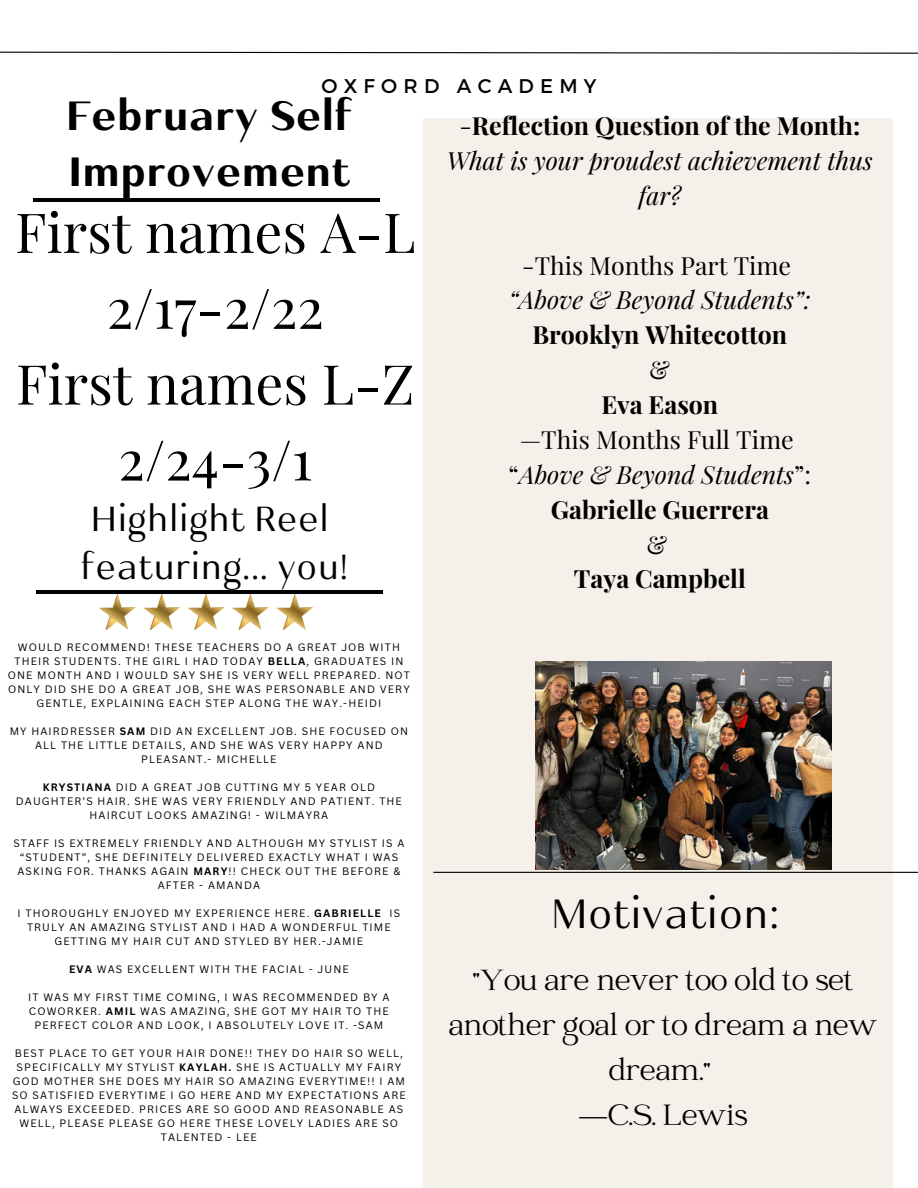
<style>
.page{position:relative;width:918px;height:1188px;background:#fff}
.page>*{position:absolute;margin:0;border:0;box-sizing:border-box;transform-origin:0 0}
.t1{font:55.2px/75.9px "Playfair Display";color:#000;text-align:center}
.t2{font:700 40.65px/56.2px "Kulachat HC";color:#000}
.t3{font:40.65px "Kulachat HC";color:#000}
.t4{font:34.65px/48.3px "Kulachat HC";color:#000}
.t5{font:32.25px/45px "Catchy Mager";color:#000;text-align:center}
.t6{font:700 24.9px/34.8px "Playfair Display";color:#000;text-align:center}
.t7{font:italic 24.9px/34.8px "Playfair Display";color:#000;text-align:center}
.t8{font:19.8px "Montserrat";letter-spacing:.315em;color:#000}
.t9{font:10.5px/14px "Canva Sans";letter-spacing:.105em;color:#000;text-align:center}
.s1{font-style:normal}
.s2{font-weight:700;font-style:normal}
.s3{font-weight:400}
.s4{font-weight:400;font-style:italic}
.s5{font-weight:700}
</style>
<div class="page">
<div style="left:423px;top:118px;width:470px;height:1070px;background:#f5f0ea"></div>
<svg style="left:0;top:51px;width:918px;height:3px"></svg>
<hr style="left:433px;top:872px;width:485px;height:1px;background:#000">
<hr style="left:33px;top:198px;width:347px;height:3px;background:#000">
<img style="left:535px;top:661px;width:296px;height:208px">
<hr style="left:36px;top:590px;width:346px;height:4px;background:#000">
<img style="left:100px;top:594px;width:213px;height:36px">
<h6 class="t8" style="left:321px;top:74px;width:277px">OXFORD ACADEMY</h6>
<p class="t2" style="left:66px;top:93px;width:288px">February Self<br>Improvement</p>
<h1 class="t7" style="left:447px;top:107px;width:427px"><span class="s1">-</span><span class="s2">Reflection Question of the Month:<br></span>What is your proudest achievement thus far?</h1>
<p class="t1" style="left:15px;top:192px;width:402px">First names A-L<br>2/17-2/22<br>First names L-Z<br>2/24-3/1</p>
<h4 class="t6" style="left:509px;top:247px;width:304px"><span class="s3">-This Months Part Time </span><span class="s4">“Above &amp; Beyond Students”:<br></span>Brooklyn Whitecotton<br><span class="s3">&amp;<br></span>Eva Eason<br><span class="s3">—This Months Full Time “</span><span class="s4">Above &amp; Beyond Students</span><span class="s3">”:<br></span>Gabrielle Guerrera<br><span class="s3">&amp;<br></span>Taya Campbell</h4>
<p class="t4" style="left:81px;top:500px;width:269px">Highlight Reel featuring... you!</p>
<p class="t9" style="left:8px;top:640px;width:404px">WOULD RECOMMEND! THESE TEACHERS DO A GREAT JOB WITH THEIR STUDENTS. THE GIRL I HAD TODAY <span class="s5">BELLA</span>, GRADUATES IN ONE MONTH AND I WOULD SAY SHE IS VERY WELL PREPARED. NOT ONLY DID SHE DO A GREAT JOB, SHE WAS PERSONABLE AND VERY GENTLE, EXPLAINING EACH STEP ALONG THE WAY.-HEIDI</p>
<p class="t9" style="left:10px;top:724px;width:400px">MY HAIRDRESSER <span class="s5">SAM</span> DID AN EXCELLENT JOB. SHE FOCUSED ON<br>ALL THE LITTLE DETAILS, AND SHE WAS VERY HAPPY AND<br>PLEASANT.- MICHELLE</p>
<p class="t9" style="left:16px;top:780px;width:388px"><span class="s5">KRYSTIANA</span> DID A GREAT JOB CUTTING MY 5 YEAR OLD<br>DAUGHTER’S HAIR. SHE WAS VERY FRIENDLY AND PATIENT. THE<br>HAIRCUT LOOKS AMAZING! - WILMAYRA</p>
<p class="t9" style="left:13px;top:836px;width:393px">STAFF IS EXTREMELY FRIENDLY AND ALTHOUGH MY STYLIST IS A “STUDENT”, SHE DEFINITELY DELIVERED EXACTLY WHAT I WAS ASKING FOR. THANKS AGAIN <span class="s5">MARY</span>!! CHECK OUT THE BEFORE &amp; AFTER - AMANDA</p>
<p class="t9" style="left:18px;top:906px;width:384px">I THOROUGHLY ENJOYED MY EXPERIENCE HERE. <span class="s5">GABRIELLE</span> IS<br>TRULY AN AMAZING STYLIST AND I HAD A WONDERFUL TIME<br>GETTING MY HAIR CUT AND STYLED BY HER.-JAMIE</p>
<p class="t9" style="left:69px;top:962px;width:281px"><span class="s5">EVA</span> WAS EXCELLENT WITH THE FACIAL - JUNE</p>
<p class="t9" style="left:28px;top:990px;width:363px">IT WAS MY FIRST TIME COMING, I WAS RECOMMENDED BY A<br>COWORKER. <span class="s5">AMIL</span> WAS AMAZING, SHE GOT MY HAIR TO THE<br>PERFECT COLOR AND LOOK, I ABSOLUTELY LOVE IT. -SAM</p>
<h5 class="t9" style="left:12px;top:1046px;width:395px">BEST PLACE TO GET YOUR HAIR DONE!! THEY DO HAIR SO WELL, SPECIFICALLY MY STYLIST <span class="s5">KAYLAH.</span> SHE IS ACTUALLY MY FAIRY GOD MOTHER SHE DOES MY HAIR SO AMAZING EVERYTIME!! I AM SO SATISFIED EVERYTIME I GO HERE AND MY EXPECTATIONS ARE ALWAYS EXCEEDED. PRICES ARE SO GOOD AND REASONABLE AS WELL, PLEASE PLEASE GO HERE THESE LOVELY LADIES ARE SO TALENTED - LEE</h5>
<p class="t3" style="left:551px;top:900px;width:230px">Motivation:</p>
<p class="t5" style="left:449px;top:960px;width:430px">"You are never too old to set another goal or to dream a new dream."<br>—C.S. Lewis</p>
</div>
